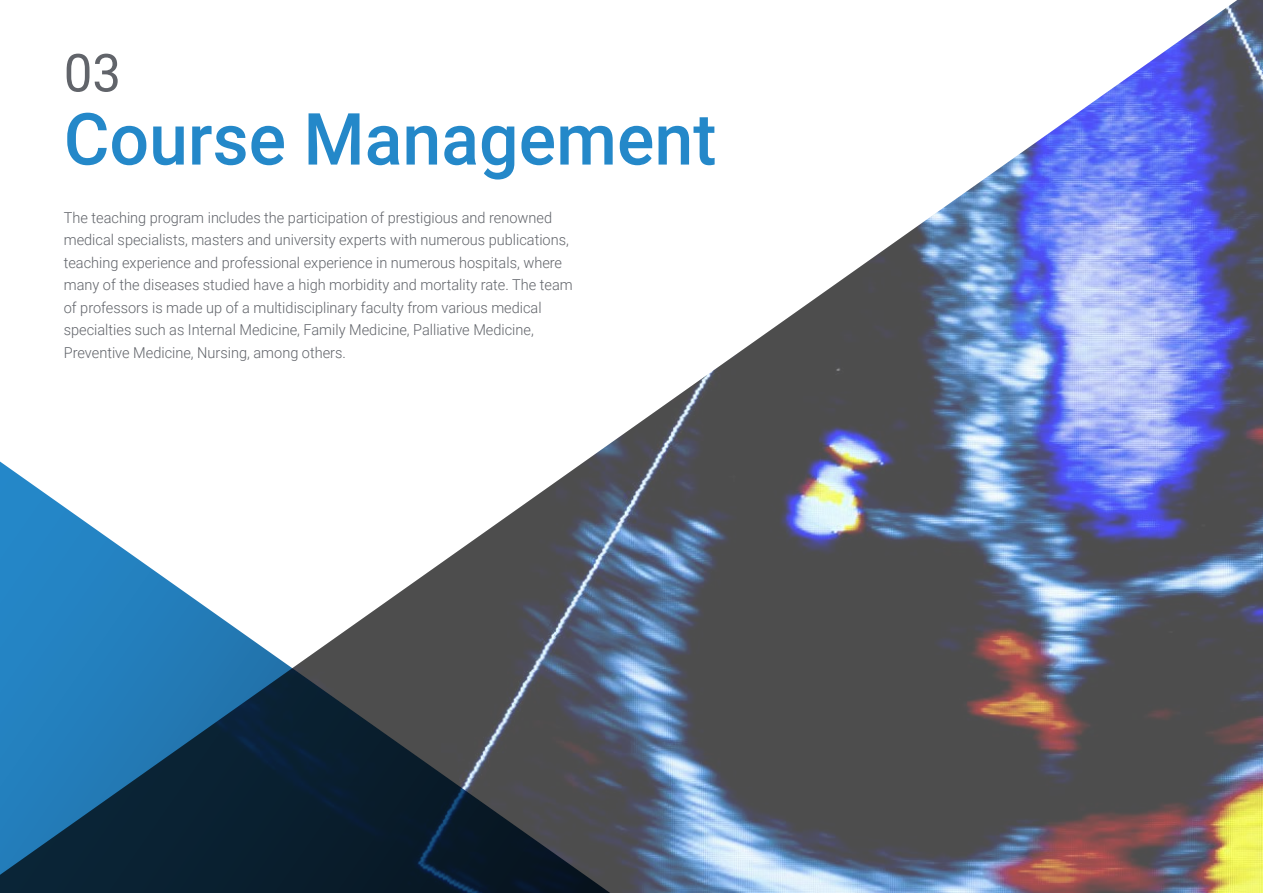
<style>
.page{position:relative;width:1263px;height:893px;background:#fff}
.page>*{position:absolute;margin:0;border:0;box-sizing:border-box;transform-origin:0 0}
.t1{font:500 72px "Roboto";color:#2488c9}
.t2{font:52.5px "Roboto";color:#61646a}
.t3{font:300 15px/22.5px "Roboto";color:#61646a}
</style>
<div class="page">
<img style="left:606px;top:0;width:657px;height:893px">
<svg style="left:0;top:446px;width:640px;height:447px"></svg>
<h2 class="t2" style="left:64px;top:36px;width:59px">03</h2>
<h1 class="t1" style="left:64px;top:89px;width:654px">Course Management</h1>
<p class="t3" style="left:64px;top:205px;width:510px">The teaching program includes the participation of prestigious and renowned medical specialists, masters and university experts with numerous publications, teaching experience and professional experience in numerous hospitals, where many of the diseases studied have a high morbidity and mortality rate. The team of professors is made up of a multidisciplinary faculty from various medical specialties such as Internal Medicine, Family Medicine, Palliative Medicine, Preventive Medicine, Nursing, among others.</p>
</div>
